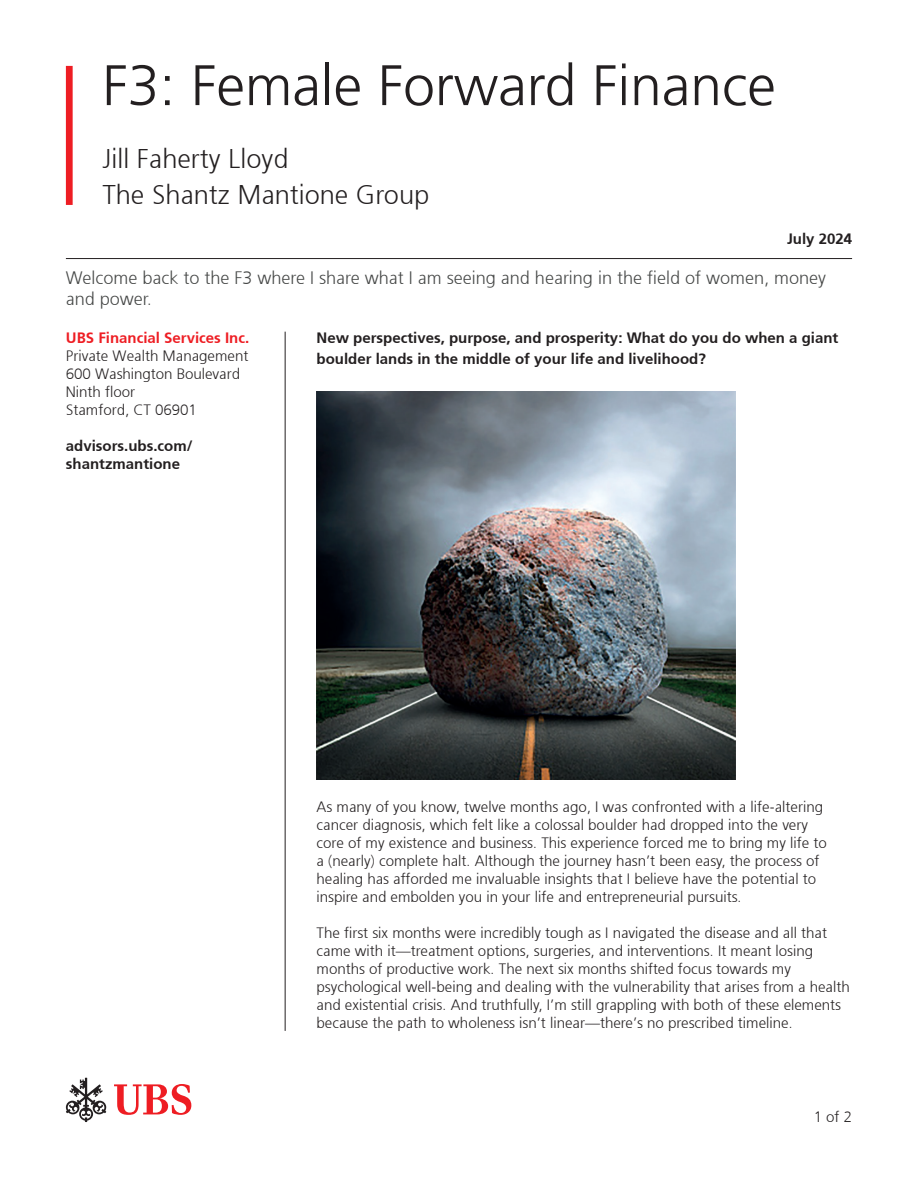
<style>
.page{position:relative;width:918px;height:1188px;background:#fff}
.page>*{position:absolute;margin:0;border:0;box-sizing:border-box;transform-origin:0 0}
.t1{font:300 57px "Frutiger 45";color:#231f20}
.t2{font:300 27px "Frutiger 45";color:#231f20}
.t3{font:300 18px/21.6px "Frutiger 45";color:#444645}
.t4{font:300 15px/18px "Frutiger 45";color:#231f20}
.Body_Copy_10_12{font:300 15px/18px "Frutiger 45";color:#231f20}
.t5{font:300 15px "Frutiger 45";color:#ee1d23}
</style>
<div class="page">
<svg style="left:66px;top:1078px;width:40px;height:44px"></svg>
<svg style="left:114px;top:1084px;width:77px;height:31px"></svg>
<hr style="left:66px;top:258px;width:786px;height:1px;background:#231f20">
<hr style="left:285px;top:332px;width:1px;height:699px;background:#231f20">
<img style="left:317px;top:391px;width:418px;height:389px">
<div style="left:66px;top:66px;width:7px;height:139px;background:#ee1d23"></div>
<p class="t1" style="left:102px;top:53px;width:675px">F3: Female Forward Finance</p>
<p class="t2" style="left:102px;top:143px;width:187px">Jill Faherty Lloyd</p>
<p class="t2" style="left:102px;top:179px;width:328px">The Shantz Mantione Group</p>
<p class="Body_Copy_10_12" style="left:787px;top:230px;width:67px">July 2024</p>
<p class="t3" style="left:66px;top:267px;width:762px">Welcome back to the F3 where I share what I am seeing and hearing in the field of women, money and power.</p>
<p class="t5" style="left:66px;top:329px;width:185px">UBS Financial Services Inc.</p>
<p class="t4" style="left:66px;top:347px;width:184px">Private Wealth Management</p>
<p class="t4" style="left:66px;top:365px;width:176px">600 Washington Boulevard</p>
<p class="t4" style="left:66px;top:383px;width:71px">Ninth floor</p>
<p class="t4" style="left:66px;top:401px;width:132px">Stamford, CT 06901</p>
<p class="Body_Copy_10_12" style="left:66px;top:437px;width:128px">advisors.ubs.com/ shantzmantione</p>
<p class="Body_Copy_10_12" style="left:317px;top:327px;width:523px;line-height:21px">New perspectives, purpose, and prosperity: What do you do when a giant boulder lands in the middle of your life and livelihood?</p>
<p class="t4" style="left:317px;top:798px;width:512px">As many of you know, twelve months ago, I was confronted with a life-altering cancer diagnosis, which felt like a colossal boulder had dropped into the very core of my existence and business. This experience forced me to bring my life to a (nearly) complete halt. Although the journey hasn’t been easy, the process of healing has afforded me invaluable insights that I believe have the potential to inspire and embolden you in your life and entrepreneurial pursuits.</p>
<p class="t4" style="left:317px;top:924px;width:535px">The first six months were incredibly tough as I navigated the disease and all that came with it—treatment options, surgeries, and interventions. It meant losing months of productive work. The next six months shifted focus towards my psychological well-being and dealing with the vulnerability that arises from a health and existential crisis. And truthfully, I’m still grappling with both of these elements because the path to wholeness isn’t linear—there’s no prescribed timeline.</p>
<p class="t4" style="left:814px;top:1108px;width:40px">1 of 2</p>
</div>
